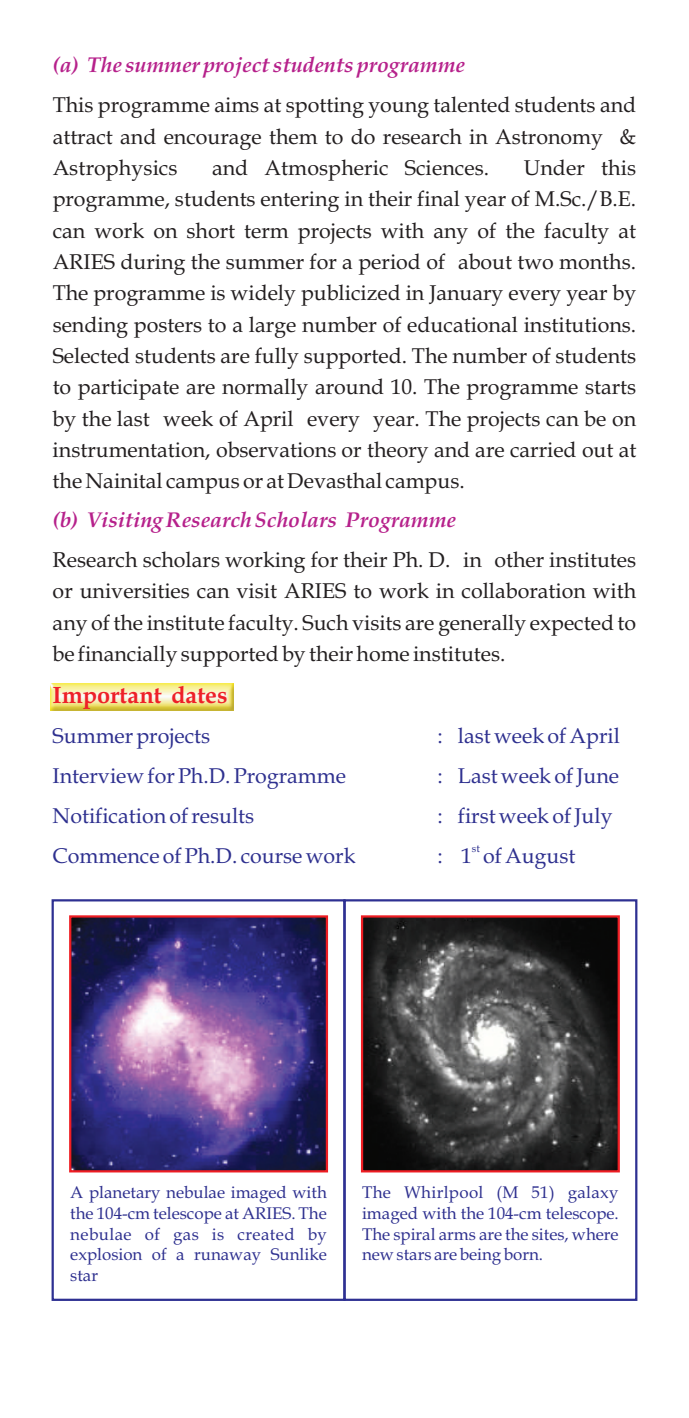
<style>
.page{position:relative;width:689px;height:1418px;background:#fff}
.page>*{position:absolute;margin:0;border:0;box-sizing:border-box;transform-origin:0 0}
.t1{font:700 23.62px "Book Antiqua";color:#ee2028}
.t2{font:21.38px/31.3px "Book Antiqua";color:#231f20;text-align:justify}
.t3{font:21.38px "Book Antiqua";color:#2e308f}
.t4{font:italic 700 21.38px "Book Antiqua";color:#b6218b}
.t5{font:16.88px/20.9px "Book Antiqua";color:#2e308f;text-align:justify}
.t6{font:10.8px "Book Antiqua";color:#2e308f}
</style>
<div class="page">
<div style="left:52px;top:899px;width:293px;height:401px;border:2px solid #2e3092"></div>
<div style="left:343px;top:899px;width:294px;height:401px;border:2px solid #2e3092"></div>
<img style="left:72px;top:918px;width:253px;height:251px">
<div style="left:69px;top:915px;width:259px;height:257px;border:2px solid #ee1d23"></div>
<img style="left:364px;top:918px;width:252px;height:251px">
<div style="left:361px;top:915px;width:258px;height:257px;border:2px solid #ee1d23"></div>
<img style="left:51px;top:684px;width:183px;height:26px">
<p class="t4" style="left:53px;top:57px;width:414px">(a) The summer project students programme</p>
<p class="t2" style="left:53px;top:92px;width:585px">This programme aims at spotting young talented students and attract and encourage them to do research in Astronomy &amp; Astrophysics</p>
<p class="t2" style="left:53px;top:154px;width:585px;text-indent:471px">Under this programme, students entering in their final year of M.Sc./B.E. can work on short term projects with any of the faculty at ARIES during the summer for a period of about two months.<br>The programme is widely publicized in January every year by sending posters to a large number of educational institutions.<br>Selected students are fully supported. The number of students to participate are normally around 10. The programme starts by the last week of April every year. The projects can be on instrumentation, observations or theory and are carried out at the Nainital campus or at Devasthal campus.</p>
<p class="t2" style="left:212px;top:154px;width:279px">and Atmospheric Sciences.</p>
<p class="t4" style="left:53px;top:511px;width:405px">(b) Visiting Research Scholars Programme</p>
<p class="t2" style="left:53px;top:546px;width:585px">Research scholars working for their Ph. D. in other institutes or universities can visit ARIES to work in collaboration with any of the institute faculty. Such visits are generally expected to be financially supported by their home institutes.</p>
<p class="t1" style="left:53px;top:685px;width:176px">Important dates</p>
<p class="t3" style="left:53px;top:727px;width:159px">Summer projects</p>
<p class="t3" style="left:437px;top:727px;width:184px">: last week of April</p>
<p class="t3" style="left:53px;top:767px;width:295px">Interview for Ph.D. Programme</p>
<p class="t3" style="left:437px;top:767px;width:183px">: Last week of June</p>
<p class="t3" style="left:53px;top:807px;width:203px">Notification of results</p>
<p class="t3" style="left:437px;top:807px;width:176px">: first week of July</p>
<p class="t6" style="left:472px;top:844px;width:10px">st</p>
<p class="t3" style="left:53px;top:847px;width:304px">Commence of Ph.D. course work</p>
<p class="t3" style="left:437px;top:847px;width:139px">: 1 of August</p>
<p class="t5" style="left:70px;top:1183px;width:258px">A planetary nebulae imaged with the 104-cm telescope at ARIES. The nebulae of gas is created by explosion of a runaway Sunlike star</p>
<p class="t5" style="left:362px;top:1183px;width:258px">The Whirlpool (M 51) galaxy imaged with the 104-cm telescope.<br>The spiral arms are the sites, where new stars are being born.</p>
</div>
